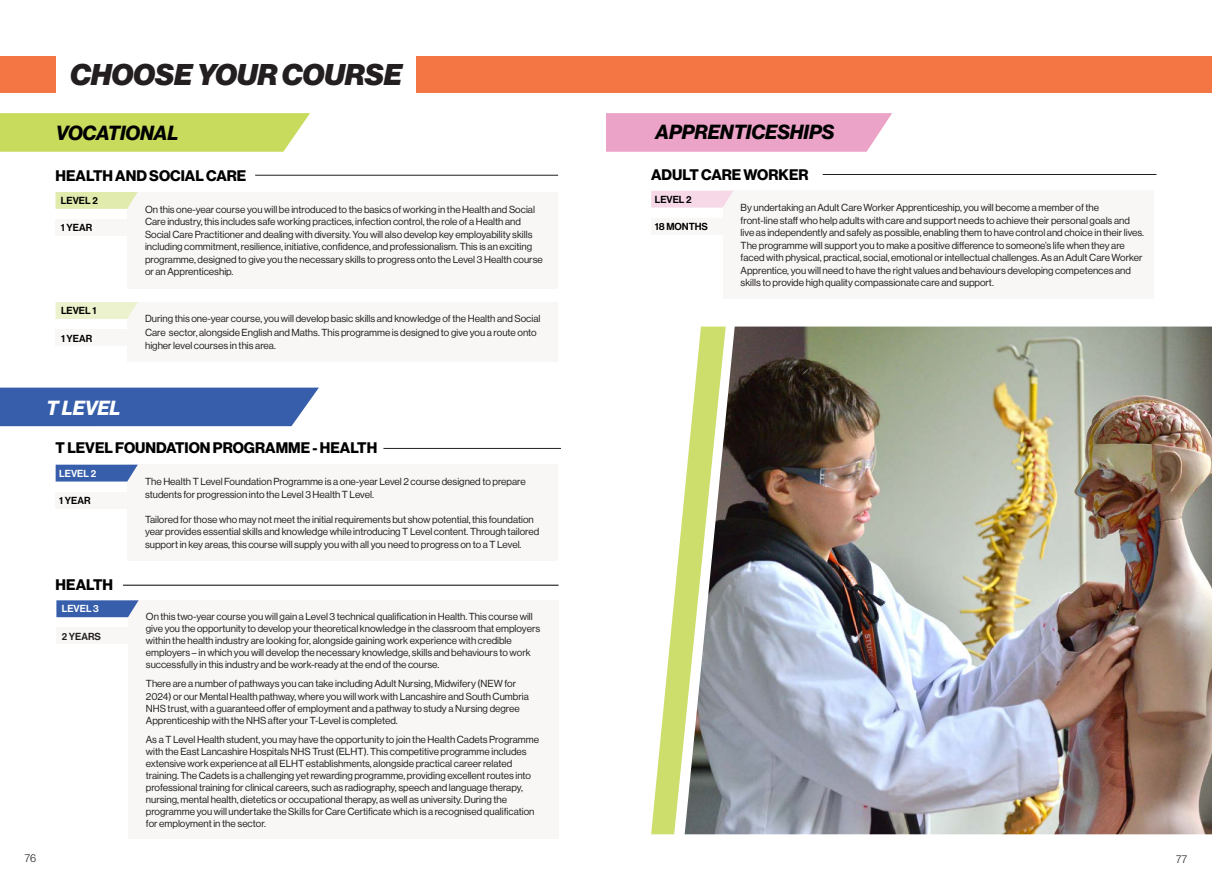
<style>
.page{position:relative;width:1212px;height:890px;background:#fff}
.page>*{position:absolute;margin:0;border:0;box-sizing:border-box;transform-origin:0 0}
.t1{font:29.38px "N Haas Grotesk DS Pro 96 Blk It";color:#231f20}
.t2{font:20px "N Haas Grotesk DS Pro 76 Bd It";color:#000}
.t3{font:20px "N Haas Grotesk DS Pro 76 Bd It";color:#fff}
.t4{font:15px "N Haas Grotesk DS Pro 75 Bd";color:#000}
.Careers_within{font:11.12px "N Haas Grotesk DS Pro 45 Lt";color:#231f20}
.Careers_within-2{font:11px "N Haas Grotesk DS Pro 45 Lt";color:#231f20}
.t5{font:10px/12px "N Haas Grotesk DS Pro 55 Rg";color:#231f20}
.t6{font:10px "N Haas Grotesk DS Pro 65 Md";color:#000}
.t7{font:10px "N Haas Grotesk DS Pro 65 Md";color:#fff}
.t8{font:10px "N Haas Grotesk DS Pro 65 Md";color:#231f20}
</style>
<div class="page">
<div style="left:127px;top:192px;width:431px;height:96px;background:#f9f7f5"></div>
<div style="left:127px;top:302px;width:431px;height:59px;background:#f9f7f5"></div>
<svg style="left:56px;top:192px;width:82px;height:17px"></svg>
<svg style="left:56px;top:302px;width:82px;height:17px"></svg>
<div style="left:56px;top:219px;width:71px;height:17px;background:#f9f7f5"></div>
<div style="left:56px;top:329px;width:71px;height:17px;background:#f9f7f5"></div>
<div style="left:128px;top:600px;width:430px;height:238px;background:#f9f7f5"></div>
<hr style="left:123px;top:584px;width:435px;height:1px;background:#000">
<svg style="left:56px;top:600px;width:83px;height:17px"></svg>
<div style="left:56px;top:627px;width:72px;height:17px;background:#f9f7f5"></div>
<svg style="left:0;top:113px;width:310px;height:39px;background:#cadc64"></svg>
<div style="left:0;top:387px;width:319px;height:39px;background:#375eab"></div>
<div style="left:0;top:56px;width:56px;height:36px;background:#f37644"></div>
<hr style="left:255px;top:175px;width:303px;height:1px;background:#231f20">
<div style="left:127px;top:464px;width:431px;height:97px;background:#f9f7f5"></div>
<hr style="left:383px;top:448px;width:178px;height:1px;background:#231f20">
<svg style="left:56px;top:464px;width:82px;height:17px"></svg>
<div style="left:56px;top:491px;width:71px;height:17px;background:#f9f7f5"></div>
<svg style="left:606px;top:113px;width:286px;height:39px;background:#eca7ca"></svg>
<div style="left:416px;top:56px;width:796px;height:36px;background:#f37644"></div>
<div style="left:723px;top:191px;width:430px;height:108px;background:#f9f7f5"></div>
<hr style="left:823px;top:174px;width:333px;height:1px;background:#231f20">
<svg style="left:651px;top:191px;width:82px;height:16px"></svg>
<div style="left:651px;top:218px;width:72px;height:17px;background:#f9f7f5"></div>
<img style="left:726px;top:326px;width:486px;height:508px">
<svg style="left:651px;top:326px;width:75px;height:508px"></svg>
<p class="t1" style="left:70px;top:58px;width:333px">CHOOSE YOUR COURSE</p>
<p class="t2" style="left:56px;top:121px;width:124px">VOCATIONAL</p>
<p class="t4" style="left:56px;top:167px;width:192px">HEALTH AND SOCIAL CARE</p>
<p class="t6" style="left:61px;top:195px;width:38px">LEVEL 2</p>
<p class="t6" style="left:61px;top:222px;width:33px">1 YEAR</p>
<p class="t6" style="left:61px;top:305px;width:37px">LEVEL 1</p>
<p class="t6" style="left:61px;top:332px;width:33px">1 YEAR</p>
<p class="t3" style="left:46px;top:396px;width:76px">T LEVEL</p>
<p class="t5" style="left:145px;top:203px;width:399px;line-height:12.5px">On this one-year course you will be introduced to the basics of working in the Health and Social Care industry, this includes safe working practices, infection control, the role of a Health and Social Care Practitioner and dealing with diversity. You will also develop key employability skills including commitment, resilience, initiative, confidence, and professionalism. This is an exciting programme, designed to give you the necessary skills to progress onto the Level 3 Health course or an Apprenticeship.</p>
<p class="t5" style="left:145px;top:311px;width:397px;line-height:13.8px">During this one-year course, you will develop basic skills and knowledge of the Health and Social<br>Care sector, alongside English and Maths. This programme is designed to give you a route onto higher level courses in this area.</p>
<p class="t4" style="left:56px;top:439px;width:323px">T LEVEL FOUNDATION PROGRAMME - HEALTH</p>
<p class="t7" style="left:59px;top:467px;width:38px">LEVEL 2</p>
<p class="t6" style="left:59px;top:494px;width:33px">1 YEAR</p>
<p class="t5" style="left:145px;top:475px;width:382px;line-height:12.5px">The Health T Level Foundation Programme is a one-year Level 2 course designed to prepare students for progression into the Level 3 Health T Level.</p>
<p class="t5" style="left:145px;top:513px;width:396px;line-height:12.5px">Tailored for those who may not meet the initial requirements but show potential, this foundation year provides essential skills and knowledge while introducing T Level content. Through tailored support in key areas, this course will supply you with all you need to progress on to a T Level.</p>
<p class="t4" style="left:56px;top:576px;width:59px">HEALTH</p>
<p class="t7" style="left:62px;top:603px;width:39px">LEVEL 3</p>
<p class="t8" style="left:62px;top:630px;width:41px">2 YEARS</p>
<p class="t5" style="left:146px;top:610px;width:396px">On this two-year course you will gain a Level 3 technical qualification in Health. This course will give you the opportunity to develop your theoretical knowledge in the classroom that employers within the health industry are looking for, alongside gaining work experience with credible employers – in which you will develop the necessary knowledge, skills and behaviours to work successfully in this industry and be work-ready at the end of the course.</p>
<p class="t5" style="left:146px;top:678px;width:384px">There are a number of pathways you can take including Adult Nursing, Midwifery (NEW for 2024) or our Mental Health pathway, where you will work with Lancashire and South Cumbria NHS trust, with a guaranteed offer of employment and a pathway to study a Nursing degree Apprenticeship with the NHS after your T-Level is completed.</p>
<p class="t5" style="left:146px;top:733px;width:395px">As a T Level Health student, you may have the opportunity to join the Health Cadets Programme with the East Lancashire Hospitals NHS Trust (ELHT). This competitive programme includes extensive work experience at all ELHT establishments, alongside practical career related training. The Cadets is a challenging yet rewarding programme, providing excellent routes into professional training for clinical careers, such as radiography, speech and language therapy, nursing, mental health, dietetics or occupational therapy, as well as university. During the programme you will undertake the Skills for Care Certificate which is a recognised qualification for employment in the sector.</p>
<p class="t2" style="left:656px;top:120px;width:180px">APPRENTICESHIPS</p>
<p class="t4" style="left:651px;top:166px;width:159px">ADULT CARE WORKER</p>
<p class="t5" style="left:740px;top:202px;width:360px">By undertaking an Adult Care Worker Apprenticeship, you will become a member of the</p>
<p class="t5" style="left:740px;top:214px;width:405px;line-height:12.5px">front-line staff who help adults with care and support needs to achieve their personal goals and live as independently and safely as possible, enabling them to have control and choice in their lives.<br>The programme will support you to make a positive difference to someone’s life when they are faced with physical, practical, social, emotional or intellectual challenges. As an Adult Care Worker Apprentice, you will need to have the right values and behaviours developing competences and skills to provide high quality compassionate care and support.</p>
<p class="t6" style="left:655px;top:193px;width:38px">LEVEL 2</p>
<p class="t6" style="left:655px;top:221px;width:55px">18 MONTHS</p>
<p class="Careers_within" style="left:25px;top:851px;width:13px">76</p>
<p class="Careers_within-2" style="left:1176px;top:852px;width:12px">77</p>
</div>
